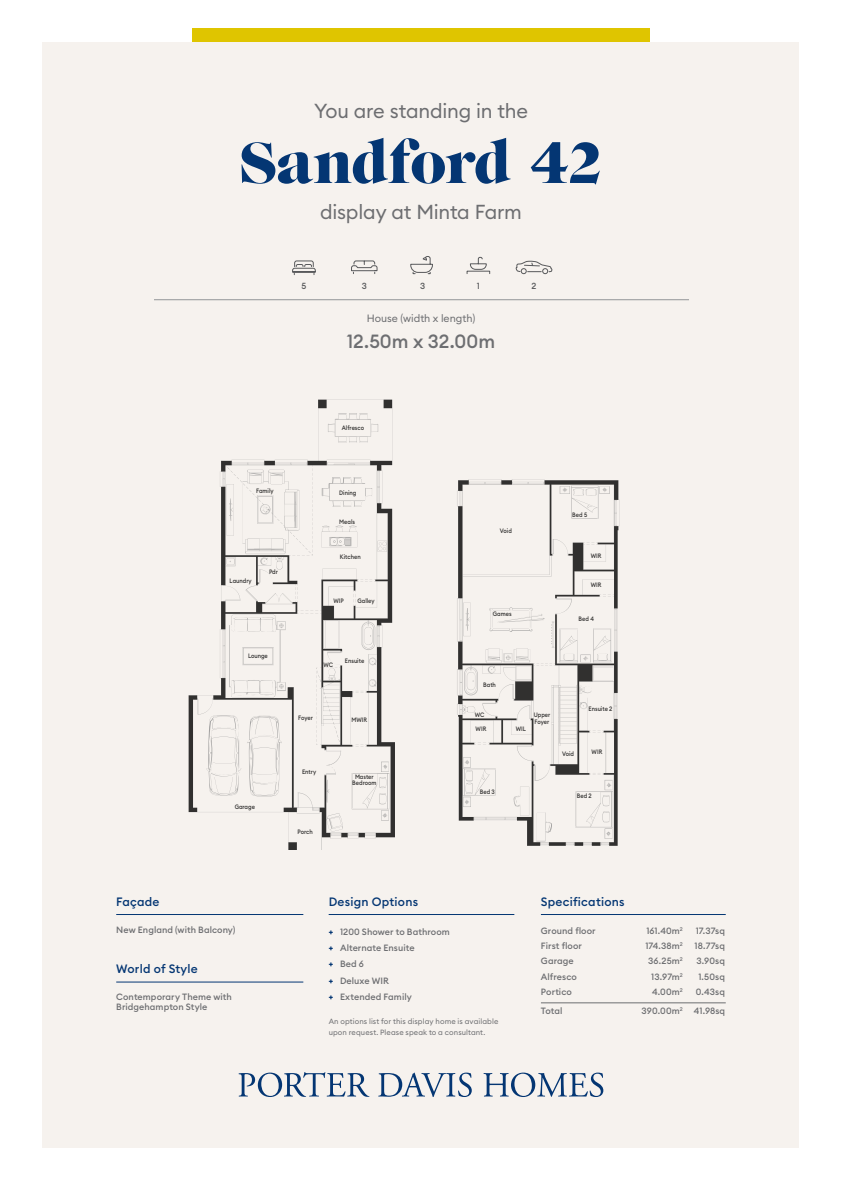
<style>
.page{position:relative;width:842px;height:1191px;background:#fff}
.page>*{position:absolute;margin:0;border:0;box-sizing:border-box;transform-origin:0 0}
.t1{font:60px "Caslon Graphique EFOP";letter-spacing:-.025em;color:#043673}
.t2{font:20px "Euclid Circular B";letter-spacing:-.015em;color:#6d6e71}
.t3{font:500 18.9px "Euclid Circular B";color:#6d6e71}
.t4{font:500 12px "Euclid Circular B";letter-spacing:.02em;color:#043673}
.t5{font:10.5px "Euclid Circular B";color:#6d6e71}
.t6{font:500 9px/16.3px "Euclid Circular B";letter-spacing:.01em;color:#6d6e71}
.t7{font:500 8.7px "Euclid Circular B";color:#58595b}
.t8{font:7.5px/11px "Euclid Circular B";letter-spacing:.01em;color:#6d6e71}
.t9{font:500 6.3px/6.3px "Euclid Circular B";color:#000;text-align:center;scale:.9 1}
.s1{font-weight:700;color:#043673}
</style>
<div class="page">
<div style="left:192px;top:28px;width:457px;height:29px;background:#dfc500"></div>
<div style="left:43px;top:43px;width:756px;height:1105px;background:#f6f2ee"></div>
<hr style="left:154px;top:299px;width:535px;height:1px;background:#939598">
<svg style="left:239px;top:1072px;width:364px;height:25px"></svg>
<svg style="left:292px;top:260px;width:24px;height:15px"></svg>
<svg style="left:351px;top:260px;width:27px;height:14px"></svg>
<svg style="left:410px;top:256px;width:23px;height:18px"></svg>
<svg style="left:466px;top:257px;width:24px;height:17px"></svg>
<hr style="left:329px;top:914px;width:185px;height:1px;background:#043673">
<hr style="left:541px;top:914px;width:185px;height:1px;background:#043673">
<hr style="left:541px;top:1002px;width:185px;height:1px;background:#6d6e71">
<hr style="left:116px;top:981px;width:187px;height:1px;background:#043673">
<hr style="left:116px;top:914px;width:187px;height:1px;background:#043673">
<svg style="left:189px;top:400px;width:206px;height:449px"></svg>
<svg style="left:458px;top:480px;width:160px;height:366px"></svg>
<svg style="left:515px;top:260px;width:38px;height:15px"></svg>
<h2 class="t2" style="left:314px;top:98px;width:215px">You are standing in the</h2>
<h1 class="t1" style="left:240px;top:129px;width:364px">Sandford 42</h1>
<h2 class="t2" style="left:320px;top:199px;width:203px">display at Minta Farm</h2>
<p class="t7" style="left:301px;top:280px;width:6px">5</p>
<p class="t7" style="left:362px;top:280px;width:7px">3</p>
<p class="t7" style="left:420px;top:280px;width:7px">3</p>
<p class="t7" style="left:477px;top:280px;width:5px">1</p>
<p class="t5" style="left:367px;top:311px;width:110px">House (width x length)</p>
<h3 class="t3" style="left:347px;top:329px;width:150px">12.50m x 32.00m</h3>
<p class="t7" style="left:531px;top:280px;width:6px">2</p>
<p class="t9" style="left:342px;top:425px;width:26px">Alfresco</p>
<p class="t9" style="left:256px;top:488px;width:21px">Family</p>
<p class="t9" style="left:230px;top:578px;width:26px">Laundry</p>
<p class="t9" style="left:269px;top:568px;width:11px">Pdr</p>
<p class="t9" style="left:248px;top:653px;width:24px">Lounge</p>
<p class="t9" style="left:235px;top:804px;width:24px">Garage</p>
<p class="t9" style="left:339px;top:489px;width:21px">Dining</p>
<p class="t9" style="left:339px;top:519px;width:19px">Meals</p>
<p class="t9" style="left:340px;top:553px;width:25px">Kitchen</p>
<p class="t9" style="left:333px;top:597px;width:13px">WIP</p>
<p class="t9" style="left:357px;top:597px;width:21px">Galley</p>
<p class="t9" style="left:323px;top:661px;width:12px">WC</p>
<p class="t9" style="left:345px;top:657px;width:23px">Ensuite</p>
<p class="t9" style="left:298px;top:714px;width:18px">Foyer</p>
<p class="t9" style="left:302px;top:769px;width:17px">Entry</p>
<p class="t9" style="left:298px;top:828px;width:18px">Porch</p>
<p class="t9" style="left:351px;top:717px;width:19px">MWIR</p>
<p class="t9" style="left:352px;top:773px;width:28px">Master<br>Bedroom</p>
<p class="t9" style="left:500px;top:527px;width:15px">Void</p>
<p class="t9" style="left:493px;top:610px;width:22px">Games</p>
<p class="t9" style="left:572px;top:512px;width:18px">Bed 5</p>
<p class="t9" style="left:591px;top:553px;width:13px">WIR</p>
<p class="t9" style="left:591px;top:582px;width:13px">WIR</p>
<p class="t9" style="left:579px;top:615px;width:18px">Bed 4</p>
<p class="t9" style="left:483px;top:681px;width:16px">Bath</p>
<p class="t9" style="left:475px;top:711px;width:12px">WC</p>
<p class="t9" style="left:476px;top:726px;width:13px">WIR</p>
<p class="t9" style="left:516px;top:726px;width:13px">WIL</p>
<p class="t9" style="left:534px;top:712px;width:20px;text-align:left">Upper<br>Foyer</p>
<p class="t9" style="left:589px;top:705px;width:28px">Ensuite 2</p>
<p class="t9" style="left:562px;top:750px;width:15px">Void</p>
<p class="t9" style="left:592px;top:748px;width:13px">WIR</p>
<p class="t9" style="left:480px;top:788px;width:18px">Bed 3</p>
<p class="t9" style="left:577px;top:792px;width:18px">Bed 2</p>
<h3 class="t4" style="left:116px;top:893px;width:45px">Façade</h3>
<p class="t6" style="left:116px;top:921px;width:121px">New England (with Balcony)</p>
<h3 class="t4" style="left:116px;top:961px;width:83px">World of Style</h3>
<p class="t6" style="left:116px;top:992px;width:117px;line-height:10px">Contemporary Theme with<br>Bridgehampton Style</p>
<h3 class="t4" style="left:329px;top:893px;width:91px">Design Options</h3>
<p class="t6" style="left:329px;top:923px;width:123px"><span class="s1">+</span> 1200 Shower to Bathroom <span class="s1">+</span> Alternate Ensuite<br><span class="s1">+</span> Bed 6<br><span class="s1">+</span> Deluxe WIR<br><span class="s1">+</span> Extended Family</p>
<p class="t8" style="left:329px;top:1015px;width:171px">An options list for this display home is available upon request. Please speak to a consultant.</p>
<h3 class="t4" style="left:541px;top:893px;width:85px">Specifications</h3>
<p class="t6" style="left:541px;top:922px;width:56px">Ground floor</p>
<p class="t6" style="left:646px;top:922px;width:38px">161.40m<sup>2</sup></p>
<p class="t6" style="left:696px;top:922px;width:31px">17.37sq</p>
<p class="t6" style="left:541px;top:937px;width:43px">First floor</p>
<p class="t6" style="left:645px;top:937px;width:39px">174.38m<sup>2</sup></p>
<p class="t6" style="left:695px;top:937px;width:32px">18.77sq</p>
<p class="t6" style="left:541px;top:953px;width:34px">Garage</p>
<p class="t6" style="left:648px;top:953px;width:36px">36.25m<sup>2</sup></p>
<p class="t6" style="left:696px;top:953px;width:30px">3.90sq</p>
<p class="t6" style="left:541px;top:968px;width:37px">Alfresco</p>
<p class="t6" style="left:651px;top:968px;width:33px">13.97m<sup>2</sup></p>
<p class="t6" style="left:698px;top:968px;width:28px">1.50sq</p>
<p class="t6" style="left:541px;top:983px;width:32px">Portico</p>
<p class="t6" style="left:652px;top:983px;width:32px">4.00m<sup>2</sup></p>
<p class="t6" style="left:696px;top:983px;width:31px">0.43sq</p>
<p class="t6" style="left:541px;top:1003px;width:23px">Total</p>
<p class="t6" style="left:642px;top:1003px;width:85px">390.00m<sup>2</sup> 41.98sq</p>
</div>
